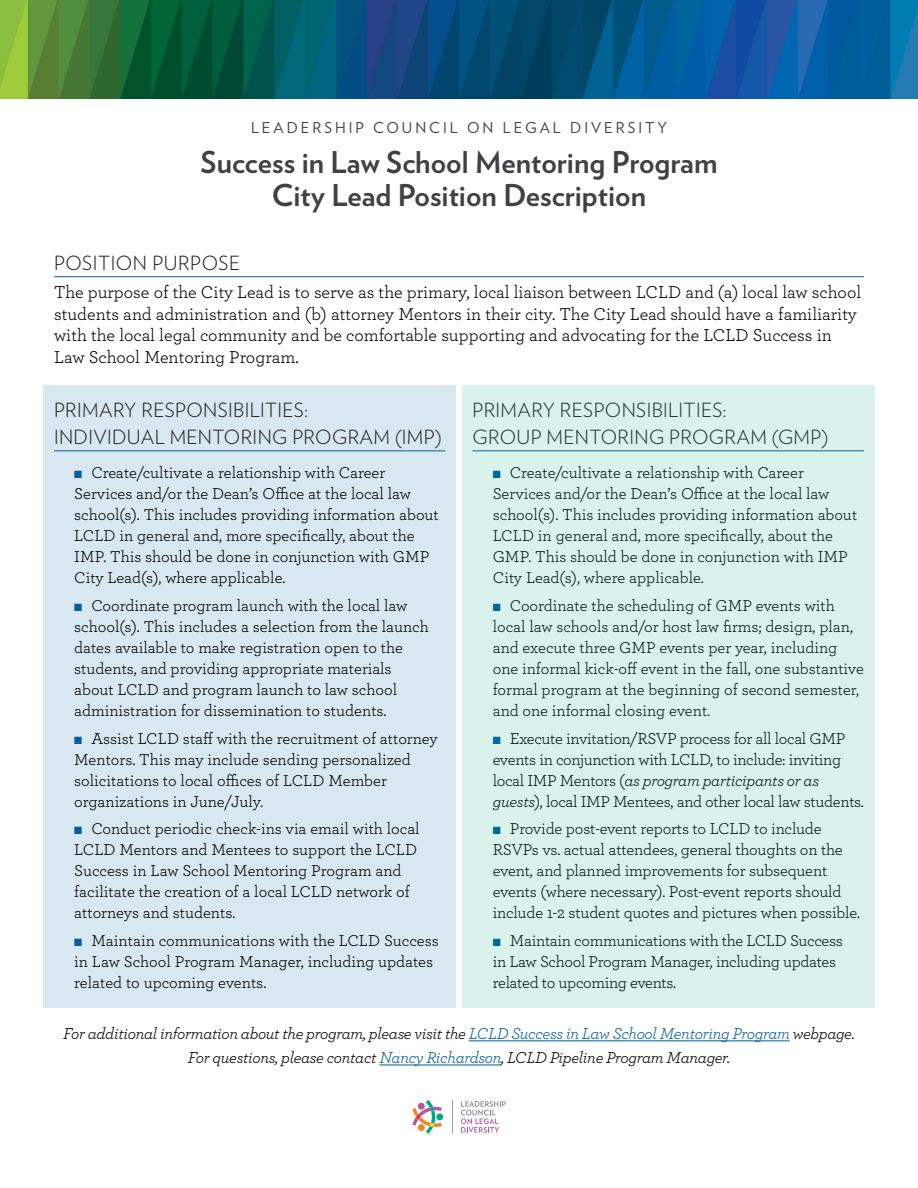
<style>
.page{position:relative;width:918px;height:1188px;background:#fff}
.page>*{position:absolute;margin:0;border:0;box-sizing:border-box;transform-origin:0 0}
.t1{font:700 30px/33px "Verlag";color:#414042;text-align:center}
.t2{font:300 19.5px/27px "Verlag";letter-spacing:.02em;color:#292829}
.t3{font:18px/21.6px "Archer";color:#000}
.t4{font:16.5px/21px "Archer";letter-spacing:-.005em;color:#000}
.t5{font:italic 16.5px/24.2px "Archer";letter-spacing:-.02em;color:#000;text-align:center}
.t6{font:15px "Verlag";letter-spacing:.2em;color:#464547}
.s1{color:#0060a0}
.s2{font-style:italic}
</style>
<div class="page">
<div style="left:43px;top:385px;width:412px;height:623px;background:#d9e7f0"></div>
<img style="left:0;top:0;width:918px;height:99px">
<hr style="left:54px;top:276px;width:810px;height:1px;background:#0060a0">
<hr style="left:54px;top:450px;width:392px;height:1px;background:#0060a0">
<hr style="left:469px;top:1040px;width:321px;height:1px;background:#0060a0">
<hr style="left:379px;top:1065px;width:122px;height:1px;background:#0060a0">
<svg style="left:461px;top:1101px;width:45px;height:32px"></svg>
<svg style="left:412px;top:1100px;width:30px;height:34px"></svg>
<svg style="left:452px;top:1100px;width:1px;height:34px"></svg>
<div style="left:462px;top:385px;width:412px;height:623px;background:#d9f2ec"></div>
<p class="t6" style="left:251px;top:116px;width:417px">LEADERSHIP COUNCIL ON LEGAL DIVERSITY</p>
<h1 class="t1" style="left:201px;top:144px;width:518px">Success in Law School Mentoring Program<br>City Lead Position Description</h1>
<p class="t2" style="left:54px;top:248px;width:188px">POSITION PURPOSE</p>
<p class="t3" style="left:54px;top:280px;width:809px">The purpose of the City Lead is to serve as the primary, local liaison between LCLD and (a) local law school students and administration and (b) attorney Mentors in their city. The City Lead should have a familiarity with the local legal community and be comfortable supporting and advocating for the LCLD Success in Law School Mentoring Program.</p>
<p class="t2" style="left:54px;top:395px;width:389px">PRIMARY RESPONSIBILITIES:<br>INDIVIDUAL MENTORING PROGRAM (IMP)</p>
<p class="t4" style="left:74px;top:461px;width:366px"><span class="s1">■</span> Create/cultivate a relationship with Career Services and/or the Dean’s Office at the local law school(s). This includes providing information about LCLD in general and, more specifically, about the IMP. This should be done in conjunction with GMP City Lead(s), where applicable.</p>
<p class="t4" style="left:74px;top:594px;width:356px"><span class="s1">■</span> Coordinate program launch with the local law school(s). This includes a selection from the launch dates available to make registration open to the students, and providing appropriate materials about LCLD and program launch to law school administration for dissemination to students.</p>
<p class="t4" style="left:74px;top:727px;width:365px"><span class="s1">■</span> Assist LCLD staff with the recruitment of attorney Mentors. This may include sending personalized solicitations to local offices of LCLD Member organizations in June/July.</p>
<p class="t4" style="left:74px;top:818px;width:347px"><span class="s1">■</span> Conduct periodic check-ins via email with local LCLD Mentors and Mentees to support the LCLD Success in Law School Mentoring Program and facilitate the creation of a local LCLD network of attorneys and students.</p>
<p class="t4" style="left:74px;top:929px;width:366px"><span class="s1">■</span> Maintain communications with the LCLD Success in Law School Program Manager, including updates related to upcoming events.</p>
<p class="t2" style="left:472px;top:395px;width:357px">PRIMARY RESPONSIBILITIES:<br>GROUP MENTORING PROGRAM (GMP)</p>
<p class="t4" style="left:493px;top:461px;width:366px"><span class="s1">■</span> Create/cultivate a relationship with Career Services and/or the Dean’s Office at the local law school(s). This includes providing information about LCLD in general and, more specifically, about the GMP. This should be done in conjunction with IMP City Lead(s), where applicable.</p>
<p class="t4" style="left:493px;top:594px;width:373px"><span class="s1">■</span> Coordinate the scheduling of GMP events with local law schools and/or host law firms; design, plan, and execute three GMP events per year, including one informal kick-off event in the fall, one substantive formal program at the beginning of second semester, and one informal closing event.</p>
<p class="t4" style="left:493px;top:727px;width:373px"><span class="s1">■</span> Execute invitation/RSVP process for all local GMP events in conjunction with LCLD, to include: inviting local IMP Mentors (<span class="s2">as program participants or as guests</span>), local IMP Mentees, and other local law students.</p>
<p class="t4" style="left:493px;top:818px;width:369px"><span class="s1">■</span> Provide post-event reports to LCLD to include RSVPs vs. actual attendees, general thoughts on the event, and planned improvements for subsequent events (where necessary). Post-event reports should include 1-2 student quotes and pictures when possible.</p>
<p class="t4" style="left:493px;top:929px;width:352px"><span class="s1">■</span> Maintain communications with the LCLD Success in Law School Program Manager, including updates related to upcoming events.</p>
<p class="t5" style="left:63px;top:1021px;width:793px">For additional information about the program, please visit the <span class="s1">LCLD Success in Law School Mentoring Program</span> webpage.<br>For questions, please contact <span class="s1">Nancy Richardson</span>, LCLD Pipeline Program Manager.</p>
</div>
